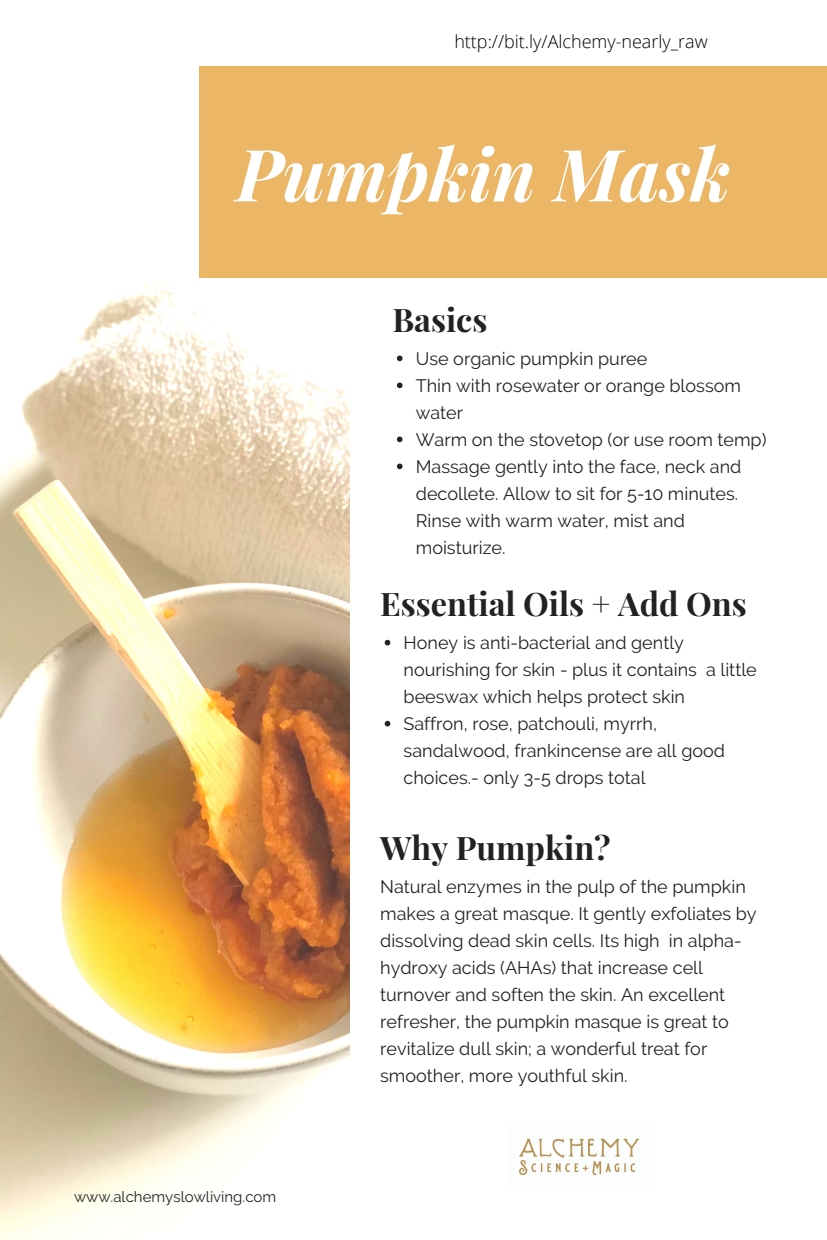
<style>
.page{position:relative;width:827px;height:1240px;background:#fff}
.page>*{position:absolute;margin:0;border:0;box-sizing:border-box;transform-origin:0 0}
.t1{font:italic 700 72px "Playfair Display";color:#fff}
.t2{font:700 32.55px "Playfair Display";color:#222}
.t3{font:18px/27px "Raleway";color:#222}
.t4{font:300 18px "Open Sans";color:#000}
.t5{font:15px "Raleway";color:#222}
</style>
<div class="page">
<img style="left:1px;top:282px;width:349px;height:958px">
<div style="left:199px;top:66px;width:628px;height:212px;background:#ebb666"></div>
<img style="left:519px;top:1138px;width:121px;height:38px">
<svg style="left:397px;top:355px;width:5px;height:6px"></svg>
<svg style="left:397px;top:382px;width:5px;height:6px"></svg>
<svg style="left:397px;top:436px;width:5px;height:6px"></svg>
<svg style="left:397px;top:463px;width:5px;height:6px"></svg>
<svg style="left:385px;top:640px;width:5px;height:5px"></svg>
<svg style="left:385px;top:721px;width:5px;height:5px"></svg>
<p class="t4" style="left:454px;top:28px;width:255px">http://bit.ly/Alchemy-nearly_raw</p>
<h1 class="t1" style="left:236px;top:124px;width:495px">Pumpkin Mask</h1>
<h2 class="t2" style="left:392px;top:297px;width:96px">Basics</h2>
<p class="t3" style="left:416px;top:345px;width:352px">Use organic pumpkin puree<br>Thin with rosewater or orange blossom water<br>Warm on the stovetop (or use room temp)<br>Massage gently into the face, neck and decollete. Allow to sit for 5-10 minutes.<br>Rinse with warm water, mist and moisturize.</p>
<h2 class="t2" style="left:380px;top:581px;width:368px">Essential Oils + Add Ons</h2>
<p class="t3" style="left:404px;top:629px;width:355px">Honey is anti-bacterial and gently nourishing for skin - plus it contains a little beeswax which helps protect skin<br>Saffron, rose, patchouli, myrrh, sandalwood, frankincense are all good choices.- only 3-5 drops total</p>
<p class="t5" style="left:74px;top:1188px;width:204px">www.alchemyslowliving.com</p>
<h2 class="t2" style="left:380px;top:825px;width:232px">Why Pumpkin?</h2>
<p class="t3" style="left:380px;top:873px;width:378px">Natural enzymes in the pulp of the pumpkin makes a great masque. It gently exfoliates by dissolving dead skin cells. Its high in alpha&shy;hydroxy acids (AHAs) that increase cell turnover and soften the skin. An excellent refresher, the pumpkin masque is great to revitalize dull skin; a wonderful treat for smoother, more youthful skin.</p>
</div>
